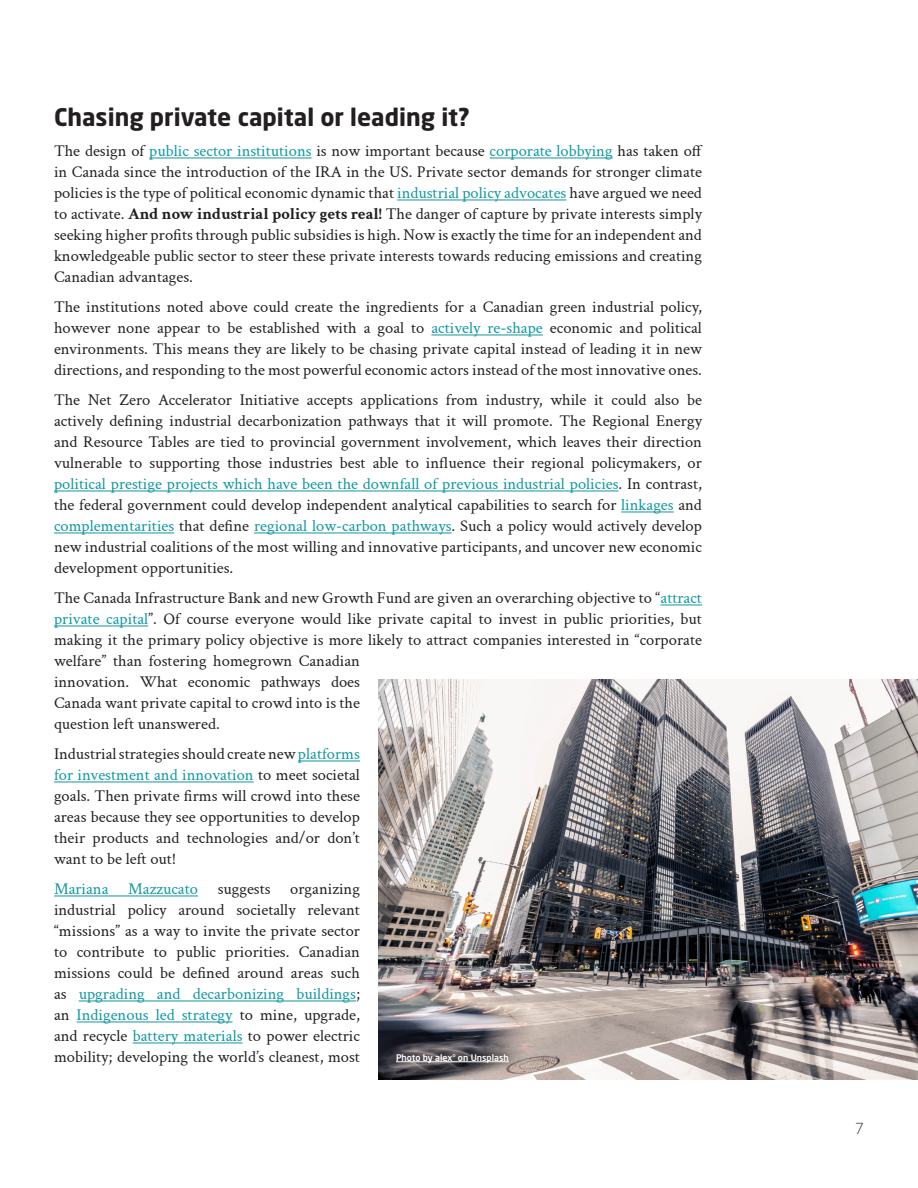
<style>
.page{position:relative;width:918px;height:1188px;background:#fff}
.page>*{position:absolute;margin:0;border:0;box-sizing:border-box;transform-origin:0 0}
._3_-_Header{font:700 24px "Neo Sans W1 G";color:#231f20}
._3_-_Paragraph{font:16.5px/21px "Crimson Text";color:#231f20;text-align:justify}
.t1{font:300 15px "Neo Sans W1 G";color:#231f20}
._3_-_Sub_header{font:500 9px "Neo Sans W1 G";color:#fff}
.s1{color:#0f97a3}
.s2{font-weight:700}
</style>
<div class="page">
<hr style="left:149px;top:158px;width:163px;height:1px;background:#0f97a3">
<hr style="left:490px;top:158px;width:123px;height:1px;background:#0f97a3">
<hr style="left:397px;top:200px;width:169px;height:1px;background:#0f97a3">
<hr style="left:431px;top:335px;width:112px;height:1px;background:#0f97a3">
<hr style="left:54px;top:491px;width:565px;height:1px;background:#0f97a3">
<hr style="left:621px;top:512px;width:53px;height:1px;background:#0f97a3">
<hr style="left:54px;top:533px;width:120px;height:1px;background:#0f97a3">
<hr style="left:254px;top:533px;width:198px;height:1px;background:#0f97a3">
<hr style="left:661px;top:605px;width:41px;height:1px;background:#0f97a3">
<hr style="left:54px;top:626px;width:94px;height:1px;background:#0f97a3">
<hr style="left:298px;top:761px;width:62px;height:1px;background:#0f97a3">
<hr style="left:54px;top:782px;width:200px;height:1px;background:#0f97a3">
<hr style="left:54px;top:896px;width:144px;height:1px;background:#0f97a3">
<hr style="left:79px;top:1001px;width:277px;height:1px;background:#0f97a3">
<hr style="left:77px;top:1022px;width:156px;height:1px;background:#0f97a3">
<hr style="left:133px;top:1043px;width:110px;height:1px;background:#0f97a3">
<img style="left:378px;top:680px;width:540px;height:400px">
<div style="left:389px;top:1046px;width:127px;height:24px;background:#231f20;opacity:.75"></div>
<hr style="left:396px;top:1061px;width:113px;height:1px;background:#fff">
<p class="_3_-_Header" style="left:54px;top:102px;width:417px">Chasing private capital or leading it?</p>
<p class="_3_-_Paragraph" style="left:54px;top:140px;width:650px">The design of <span class="s1">public sector institutions</span> is now important because <span class="s1">corporate lobbying</span> has taken off in Canada since the introduction of the IRA in the US. Private sector demands for stronger climate policies is the type of political economic dynamic that <span class="s1">industrial policy advocates</span> have argued we need to activate. <span class="s2">And now industrial policy gets real!</span> The danger of capture by private interests simply seeking higher profits through public subsidies is high. Now is exactly the time for an independent and knowledgeable public sector to steer these private interests towards reducing emissions and creating Canadian advantages.</p>
<p class="_3_-_Paragraph" style="left:54px;top:296px;width:650px">The institutions noted above could create the ingredients for a Canadian green industrial policy, however none appear to be established with a goal to <span class="s1">actively re-shape</span> economic and political environments. This means they are likely to be chasing private capital instead of leading it in new directions, and responding to the most powerful economic actors instead of the most innovative ones.</p>
<p class="_3_-_Paragraph" style="left:54px;top:389px;width:650px">The Net Zero Accelerator Initiative accepts applications from industry, while it could also be actively defining industrial decarbonization pathways that it will promote. The Regional Energy and Resource Tables are tied to provincial government involvement, which leaves their direction vulnerable to supporting those industries best able to influence their regional policymakers, or <span class="s1">political prestige projects which have been the downfall of previous industrial policies</span>. In contrast, the federal government could develop independent analytical capabilities to search for <span class="s1">linkages</span> and <span class="s1">complementarities</span> that define <span class="s1">regional low-carbon pathways</span>. Such a policy would actively develop new industrial coalitions of the most willing and innovative participants, and uncover new economic development opportunities.</p>
<p class="_3_-_Paragraph" style="left:54px;top:587px;width:650px;text-align:left">The Canada Infrastructure Bank and new Growth Fund are given an overarching objective to “<span class="s1">attract private capital</span>”. Of course everyone would like private capital to invest in public priorities, but making it the primary policy objective is more likely to attract companies interested in “corporate welfare” than fostering homegrown Canadian<br>innovation. What economic pathways does<br>Canada want private capital to crowd into is the<br>question left unanswered.</p>
<p class="_3_-_Paragraph" style="left:54px;top:743px;width:308px">Industrial strategies should create new <span class="s1">platforms for investment and innovation</span> to meet societal goals. Then private firms will crowd into these areas because they see opportunities to develop their products and technologies and/or don’t want to be left out!</p>
<p class="_3_-_Paragraph" style="left:54px;top:878px;width:308px"><span class="s1">Mariana Mazzucato</span> suggests organizing industrial policy around societally relevant “missions” as a way to invite the private sector to contribute to public priorities. Canadian missions could be defined around areas such as <span class="s1">upgrading and decarbonizing buildings</span>; an <span class="s1">Indigenous led strategy</span> to mine, upgrade, and recycle <span class="s1">battery materials</span> to power electric mobility; developing the world’s cleanest, most</p>
<p class="_3_-_Sub_header" style="left:396px;top:1052px;width:114px">Photo by alex° on Unsplash</p>
<p class="t1" style="left:855px;top:1119px;width:10px">7</p>
</div>
